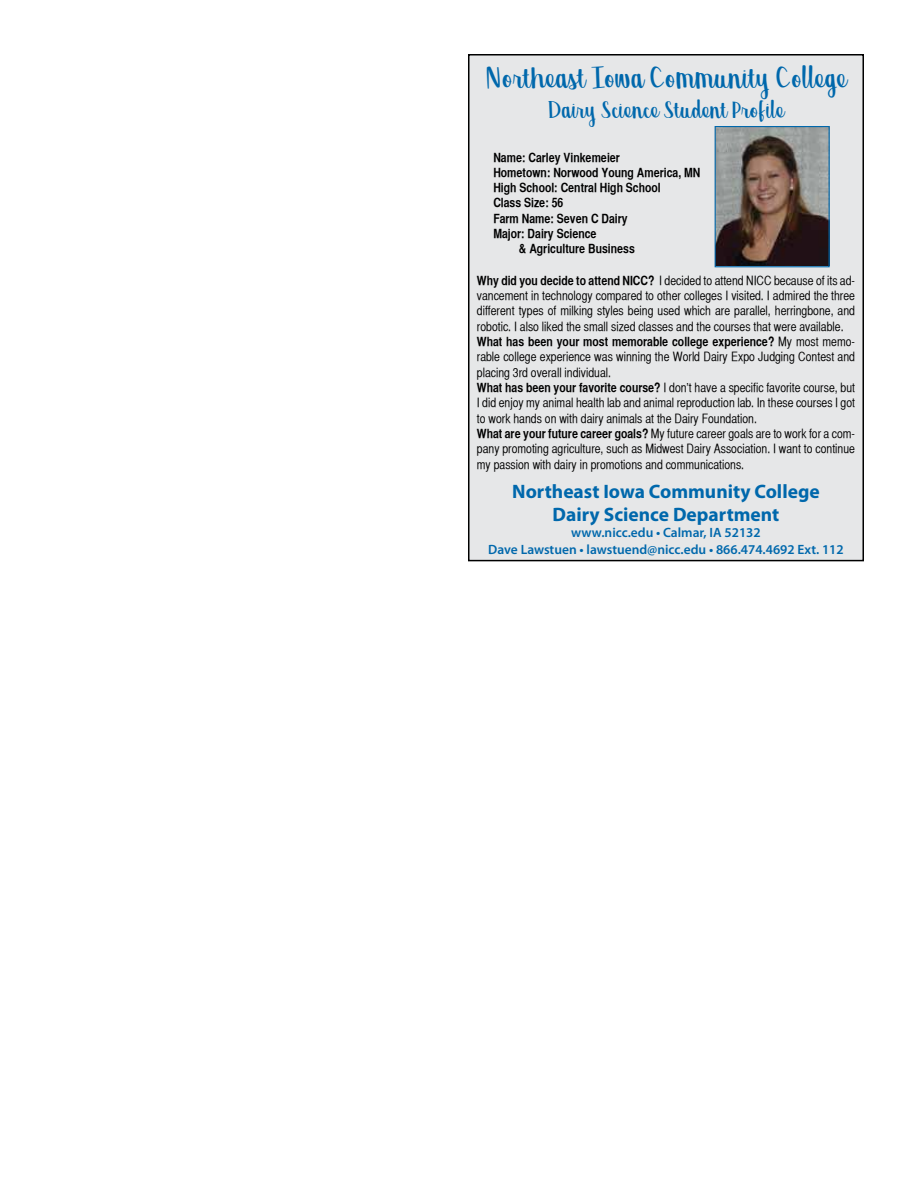
<style>
.page{position:relative;width:918px;height:1188px;background:#fff}
.page>*{position:absolute;margin:0;border:0;box-sizing:border-box;transform-origin:0 0}
.t1{font:45px "Georgina";color:#0068ac;scale:.95 1}
.t2{font:36px "Georgina";color:#0068ac;scale:.95 1}
.t3{font:700 19.5px/23.4px "Myriad Pro";color:#0068ac;text-align:center}
.t4{font:600 13.5px/16.2px "Myriad Pro";color:#0068ac;text-align:center}
.t5{font:12.75px/15.3px "Helvetica CY Plain";color:#000;text-align:justify}
.t6{font:12.75px "Helvetica CY Bold";color:#000}
.s1{font-family:"Helvetica CY Bold"}
.s2{font-family:"Helvetica CY Plain"}
</style>
<div class="page">
<div style="left:469px;top:55px;width:394px;height:506px;background:#e6e7e8"></div>
<div style="left:468px;top:54px;width:396px;height:507px;border:2px solid #000"></div>
<img style="left:717px;top:128px;width:111px;height:137px">
<div style="left:715px;top:126px;width:115px;height:141px;border:1px solid #0068ac"></div>
<h1 class="t1" style="left:486px;top:59px;width:381px">Northeast Iowa Community College</h1>
<h2 class="t2" style="left:548px;top:95px;width:249px">Dairy Science Student Profile</h2>
<p class="t6" style="left:493px;top:149px;width:128px">Name: Carley Vinkemeier</p>
<p class="t6" style="left:493px;top:165px;width:209px">Hometown: Norwood Young America, MN</p>
<p class="t6" style="left:493px;top:180px;width:169px">High School: Central High School</p>
<p class="t6" style="left:493px;top:195px;width:71px">Class Size: 56</p>
<p class="t6" style="left:493px;top:210px;width:136px">Farm Name: Seven C Dairy</p>
<p class="t6" style="left:493px;top:226px;width:105px">Major: Dairy Science</p>
<p class="t6" style="left:519px;top:241px;width:118px">&amp; Agriculture Business</p>
<p class="t5" style="left:477px;top:273px;width:380px"><span class="s1">Why did you decide to attend NICC?</span> I decided to attend NICC because of its ad&shy;vancement in technology compared to other colleges I visited. I admired the three different types of milking styles being used which are parallel, herringbone, and robotic. I also liked the small sized classes and the courses that were available.</p>
<p class="t6" style="left:477px;top:334px;width:380px">What has been your most memorable college experience? <span class="s2">My most memo-</span></p>
<p class="t5" style="left:477px;top:349px;width:380px;text-align:left">rable college experience was winning the World Dairy Expo Judging Contest and placing 3rd overall individual.<br><span class="s1">What has been your favorite course?</span> I don’t have a specific favorite course, but I did enjoy my animal health lab and animal reproduction lab. In these courses I got to work hands on with dairy animals at the Dairy Foundation.<br><span class="s1">What are your future career goals?</span> My future career goals are to work for a com&shy;pany promoting agriculture, such as Midwest Dairy Association. I want to continue my passion with dairy in promotions and communications.</p>
<h3 class="t3" style="left:512px;top:479px;width:309px">Northeast Iowa Community College<br>Dairy Science Department</h3>
<p class="t4" style="left:488px;top:524px;width:357px">www.nicc.edu • Calmar, IA 52132<br>Dave Lawstuen • lawstuend@nicc.edu • 866.474.4692 Ext. 112</p>
</div>
